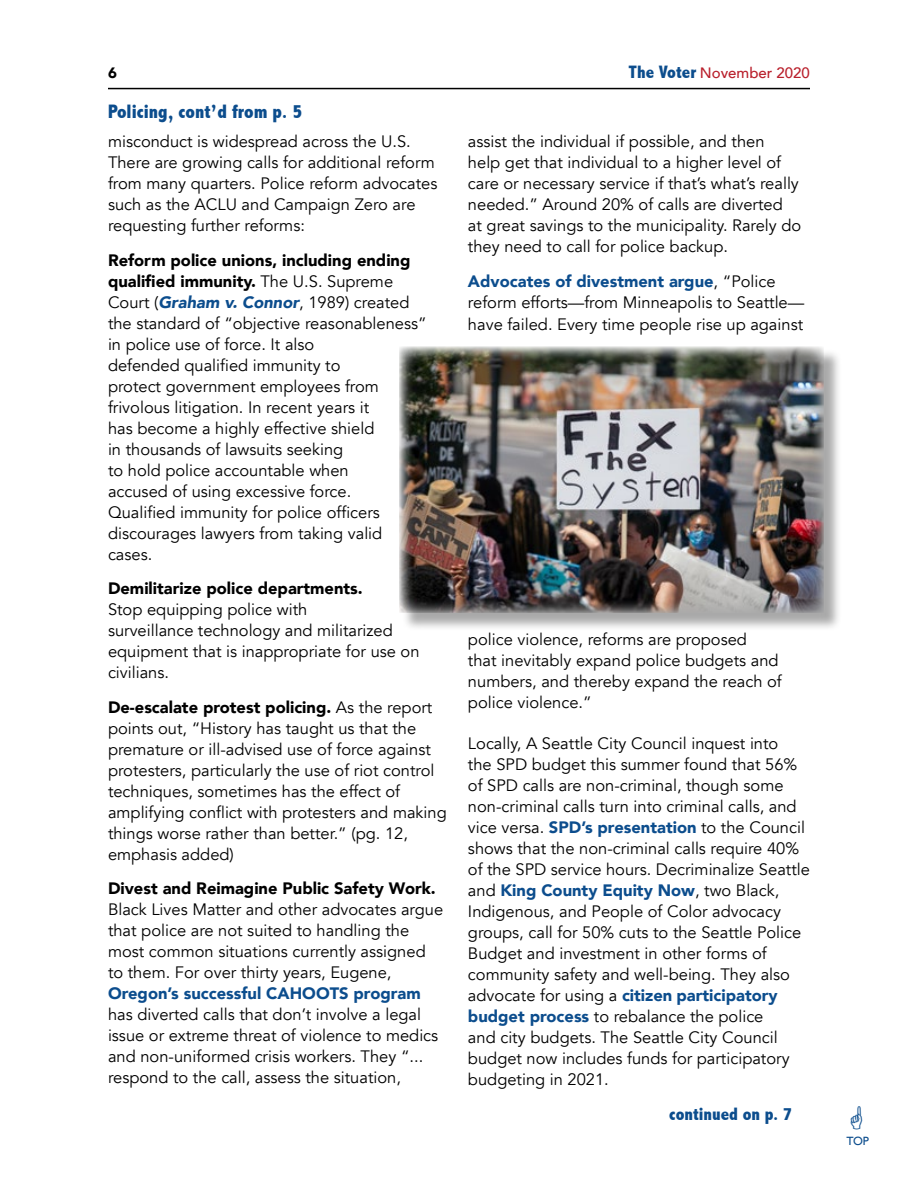
<style>
.page{position:relative;width:918px;height:1188px;background:#fff}
.page>*{position:absolute;margin:0;border:0;box-sizing:border-box;transform-origin:0 0}
.t1{font:800 condensed 19.5px "Abadi";color:#0c4d8d}
.t2{font:800 condensed 18px "Abadi";color:#0c4d8d}
.t3{font:16.5px/21px "Avenir";color:#000}
.t4{font:900 16.5px "Avenir";color:#000}
.t5{font:900 16.5px "Avenir";color:#0c4d8d}
.t6{font:500 15px "Avenir";color:#b9202c}
.t7{font:900 15px "Avenir";color:#000}
.t8{font:12px "Gill Sans";color:#0c4d8d}
.s1{font-family:"Abadi";font-weight:800;font-stretch:condensed;font-size:18px;color:#0c4d8d}
.s2{font-weight:900}
.s3{font-weight:900;font-style:italic;color:#0c4d8d}
.s4{font-weight:900;color:#0c4d8d}
</style>
<div class="page">
<hr style="left:108px;top:88px;width:702px;height:1px;background:#000">
<div style="left:402px;top:348px;width:440px;height:283px;background:#000;opacity:.34"></div>
<img style="left:400px;top:347px;width:423px;height:265px">
<p class="t7" style="left:108px;top:60px;width:10px">6</p>
<p class="t6" style="left:628px;top:60px;width:183px"><span class="s1">The Voter</span> November 2020</p>
<p class="t1" style="left:108px;top:100px;width:196px">Policing, cont’d from p. 5</p>
<p class="t3" style="left:108px;top:131px;width:331px">misconduct is widespread across the U.S.<br>There are growing calls for additional reform from many quarters. Police reform advocates such as the ACLU and Campaign Zero are requesting further reforms:</p>
<p class="t3" style="left:108px;top:250px;width:320px"><span class="s2">Reform police unions, including ending qualified immunity.</span> The U.S. Supreme Court (<span class="s3">Graham v. Connor</span>, 1989) created the standard of “objective reasonableness” in police use of force. It also<br>defended qualified immunity to<br>protect government employees from frivolous litigation. In recent years it<br>has become a highly effective shield<br>in thousands of lawsuits seeking<br>to hold police accountable when<br>accused of using excessive force.<br>Qualified immunity for police officers discourages lawyers from taking valid cases.</p>
<p class="t4" style="left:108px;top:574px;width:256px">Demilitarize police departments.</p>
<p class="t3" style="left:108px;top:599px;width:313px">Stop equipping police with<br>surveillance technology and militarized equipment that is inappropriate for use on civilians.</p>
<p class="t3" style="left:108px;top:697px;width:340px"><span class="s2">De-escalate protest policing.</span> As the report points out, “History has taught us that the premature or ill-advised use of force against protesters, particularly the use of riot control techniques, sometimes has the effect of amplifying conflict with protesters and making things worse rather than better.” (pg. 12, emphasis added)</p>
<p class="t4" style="left:108px;top:874px;width:329px">Divest and Reimagine Public Safety Work.</p>
<p class="t3" style="left:108px;top:899px;width:337px">Black Lives Matter and other advocates argue that police are not suited to handling the most common situations currently assigned to them. For over thirty years, Eugene,</p>
<p class="t5" style="left:108px;top:979px;width:314px">Oregon’s successful CAHOOTS program</p>
<p class="t3" style="left:108px;top:1004px;width:332px">has diverted calls that don’t involve a legal issue or extreme threat of violence to medics and non-uniformed crisis workers. They “... respond to the call, assess the situation,</p>
<p class="t3" style="left:468px;top:131px;width:335px">assist the individual if possible, and then<br>help get that individual to a higher level of care or necessary service if that’s what’s really needed.” Around 20% of calls are diverted<br>at great savings to the municipality. Rarely do they need to call for police backup.</p>
<p class="t3" style="left:468px;top:271px;width:338px"><span class="s4">Advocates of divestment argue</span>, “Police reform efforts—from Minneapolis to Seattle—</p>
<p class="t3" style="left:468px;top:315px;width:337px">have failed. Every time people rise up against</p>
<p class="t3" style="left:468px;top:630px;width:315px">police violence, reforms are proposed<br>that inevitably expand police budgets and numbers, and thereby expand the reach of police violence.”</p>
<p class="t3" style="left:468px;top:733px;width:344px">Locally, A Seattle City Council inquest into<br>the SPD budget this summer found that 56% of SPD calls are non-criminal, though some non-criminal calls turn into criminal calls, and vice versa. <span class="s4">SPD’s presentation</span> to the Council shows that the non-criminal calls require 40% of the SPD service hours. Decriminalize Seattle and <span class="s4">King County Equity Now</span>, two Black, Indigenous, and People of Color advocacy groups, call for 50% cuts to the Seattle Police Budget and investment in other forms of community safety and well-being. They also advocate for using a <span class="s4">citizen participatory budget process</span> to rebalance the police<br>and city budgets. The Seattle City Council budget now includes funds for participatory budgeting in 2021.</p>
<p class="t2" style="left:669px;top:1104px;width:125px">continued on p. 7</p>
<p class="t8" style="left:847px;top:1134px;width:24px">TOP</p>
</div>
